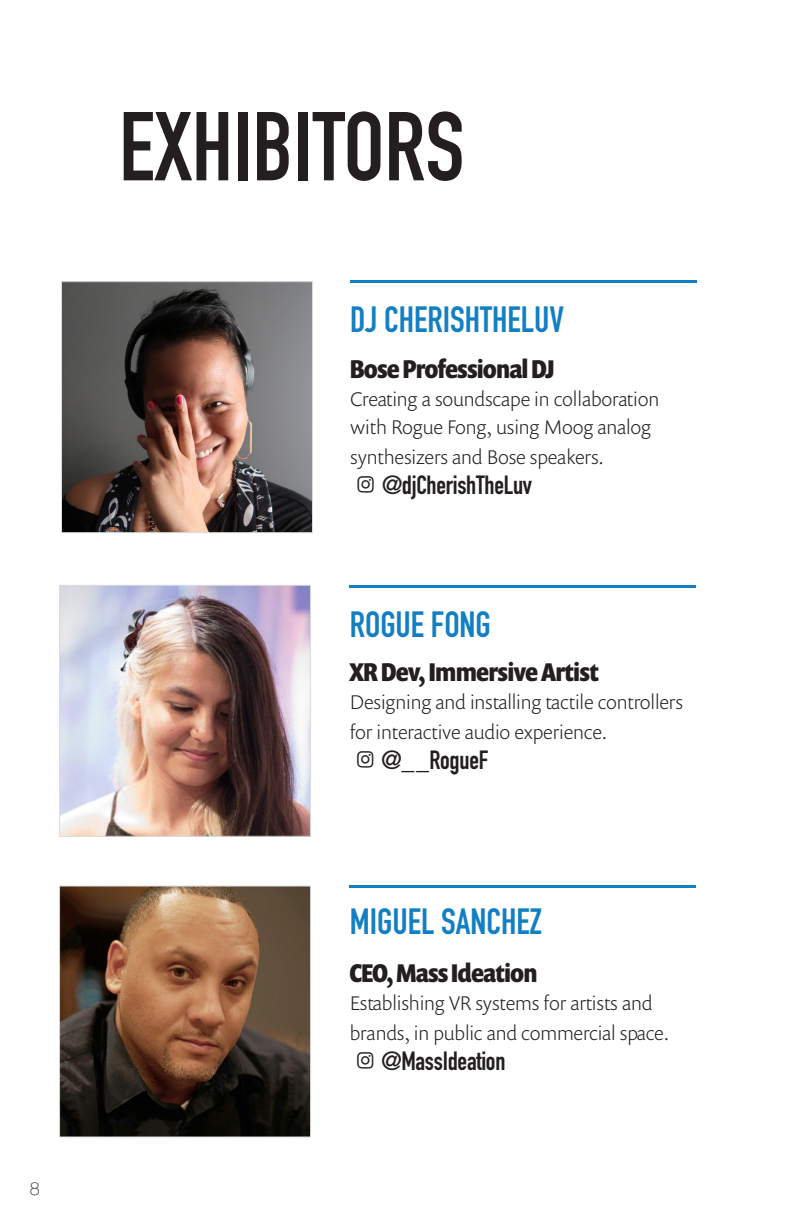
<style>
.page{position:relative;width:792px;height:1224px;background:#fff}
.page>*{position:absolute;margin:0;border:0;box-sizing:border-box;transform-origin:0 0}
.headlines{font:700 96px "DIN Condensed";color:#231f20}
.DRΛM_Presenter{font:700 36px "DIN Condensed";color:#127fc3}
.speaker_bios{font:700 26px "Prenton RP Cond";letter-spacing:-.01em;color:#231f20}
.speaker_bios-2{font:700 26px "DIN Condensed";letter-spacing:-.01em;color:#231f20}
.speaker_bios-3{font:300 20px/30px "Prenton RP Pro";letter-spacing:-.01em;color:#231f20}
.t1{font:100 18px "Helvetica Neue";color:#231f20}
.s1{font-family:"Social Media Circled";font-weight:400;font-size:30px}
</style>
<div class="page">
<hr style="left:350px;top:585px;width:346px;height:3px;background:#127fc3">
<hr style="left:350px;top:886px;width:346px;height:2px;background:#127fc3">
<hr style="left:350px;top:280px;width:347px;height:3px;background:#127fc3">
<img style="left:63px;top:283px;width:248px;height:248px">
<div style="left:61px;top:281px;width:252px;height:252px;border:1px solid #dcdddf"></div>
<img style="left:61px;top:888px;width:248px;height:248px">
<div style="left:59px;top:886px;width:252px;height:252px;border:1px solid #dcdddf"></div>
<img style="left:61px;top:587px;width:248px;height:248px">
<div style="left:59px;top:585px;width:252px;height:252px;border:1px solid #dcdddf"></div>
<p class="t1" style="left:30px;top:1175px;width:12px">8</p>
<p class="headlines" style="left:119px;top:82px;width:347px">EXHIBITORS</p>
<p class="DRΛM_Presenter" style="left:350px;top:296px;width:215px">DJ CHERISHTHELUV</p>
<p class="speaker_bios" style="left:350px;top:352px;width:206px">Bose Professional DJ</p>
<p class="speaker_bios-3" style="left:350px;top:384px;width:310px;line-height:28px">Creating a soundscape in collaboration with Rogue Fong, using Moog analog</p>
<p class="speaker_bios-3" style="left:350px;top:441px;width:256px">synthesizers and Bose speakers.</p>
<p class="speaker_bios-2" style="left:350px;top:468px;width:183px"><span class="s1">Ú</span>@djCherishTheLuv</p>
<p class="DRΛM_Presenter" style="left:350px;top:600px;width:143px">ROGUE FONG</p>
<p class="speaker_bios" style="left:350px;top:655px;width:250px">XR Dev, Immersive Artist</p>
<p class="speaker_bios-3" style="left:350px;top:686px;width:335px">Designing and installing tactile controllers for interactive audio experience.</p>
<p class="speaker_bios-2" style="left:350px;top:742px;width:140px"><span class="s1">Ú</span>@__RogueF</p>
<p class="DRΛM_Presenter" style="left:350px;top:897px;width:193px">MIGUEL SANCHEZ</p>
<p class="speaker_bios" style="left:350px;top:956px;width:189px">CEO, Mass Ideation</p>
<p class="speaker_bios-3" style="left:350px;top:987px;width:321px">Establishing VR systems for artists and brands, in public and commercial space.</p>
<p class="speaker_bios-2" style="left:350px;top:1043px;width:157px"><span class="s1">Ú</span>@MassIdeation</p>
</div>
